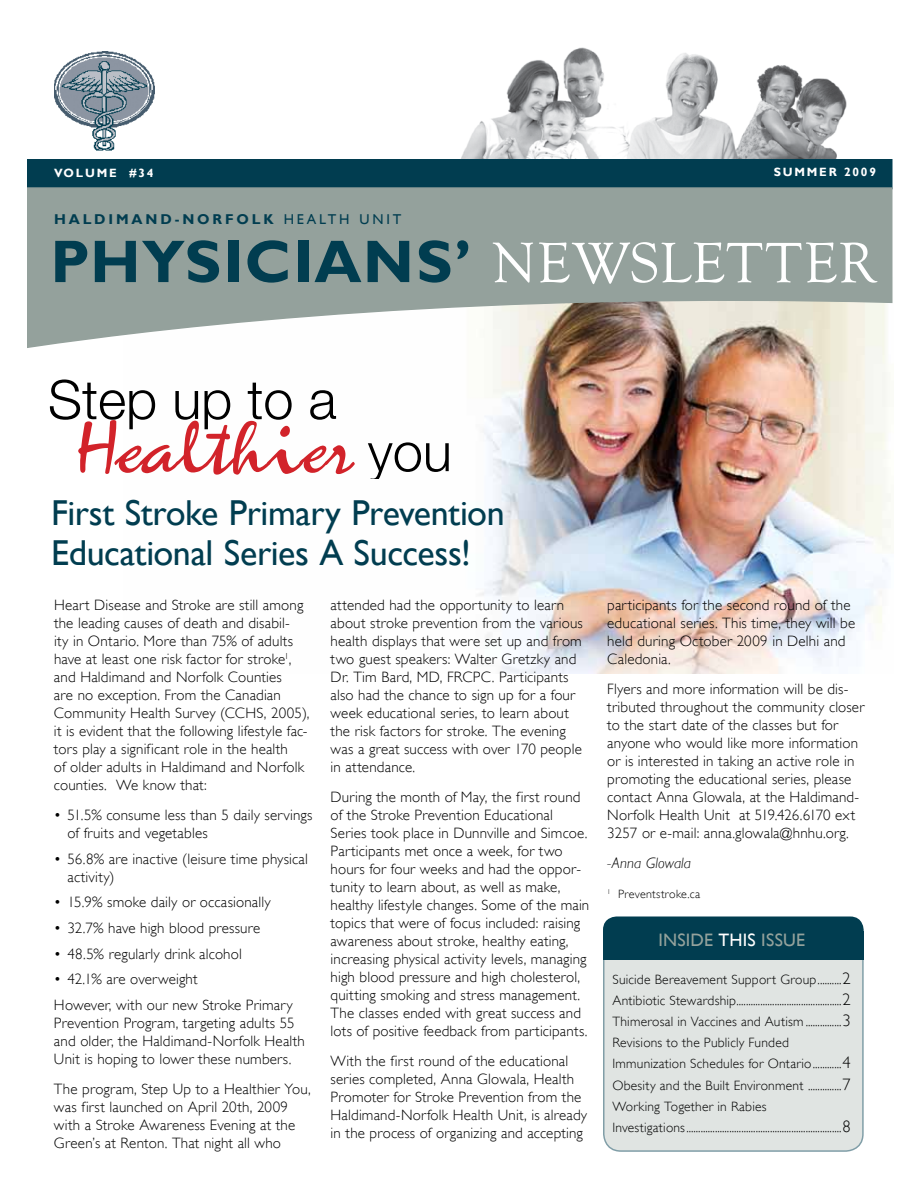
<style>
.page{position:relative;width:918px;height:1188px;background:#fff}
.page>*{position:absolute;margin:0;border:0;box-sizing:border-box;transform-origin:0 0}
.t1{font:700 60.45px "Gill Sans";letter-spacing:.015em;color:#013d50}
.t2{font:58.8px "Goudy Old Style T";letter-spacing:.015em;color:#fff}
.t3{font:36px/39.6px "Gill Sans";letter-spacing:-.015em;color:#013d50}
.t4{font:18px "Gill Sans";letter-spacing:.015em;color:#94a29c}
.t5{font:300 15px/18px "Gill Sans";letter-spacing:.01em;color:#000}
.t6{font:italic 300 15px "Gill Sans";letter-spacing:.005em;color:#000}
.t7{font:700 14.25px "Gill Sans";letter-spacing:.2em;color:#013d50}
.t8{font:300 13.5px/21.3px "Gill Sans";letter-spacing:.015em;color:#000}
.t9{font:700 12px "Gill Sans";letter-spacing:.15em;color:#fff}
.t10{font:300 12px "Gill Sans";letter-spacing:.025em;color:#000}
.s1{font-weight:400}
.s2{font-family:"Gill Sans";font-weight:700;font-size:60.45px;color:#013d50}
.s3{color:#fff}
.s4{font-size:16.5px}
</style>
<div class="page">
<img style="left:461px;top:47px;width:386px;height:112px">
<img style="left:370px;top:349px;width:521px;height:325px">
<div style="left:604px;top:919px;width:259px;height:232px;background:#e0e4e2;border-radius:17px"></div>
<div style="left:603px;top:918px;width:261px;height:234px;border:2px solid #013d50;border-radius:17px"></div>
<div style="left:603px;top:916px;width:261px;height:28px;background:#013d50;border-radius:14px"></div>
<div style="left:603px;top:932px;width:261px;height:28px;background:#013d50"></div>
<svg style="left:50px;top:380px;width:305px;height:95px"></svg>
<svg style="left:368px;top:442px;width:81px;height:36px"></svg>
<div style="left:27px;top:159px;width:865px;height:30px;background:#013d50"></div>
<svg style="left:27px;top:187px;width:866px;height:162px;background:#a3aca6"></svg>
<img style="left:54px;top:51px;width:100px;height:100px">
<p class="t9" style="left:54px;top:166px;width:101px">VOLUME #34</p>
<p class="t9" style="left:774px;top:165px;width:104px">S UMMER 2009</p>
<p class="t7" style="left:54px;top:211px;width:349px">HALDIMAND-NORFOLK <span class="s1">HEALTH UNIT</span></p>
<h1 class="t1" style="left:50px;top:225px;width:281px">PHYSICIAN</h1>
<h2 class="t2" style="left:416px;top:231px;width:462px"><span class="s2">S’</span> NEWSLETTER</h2>
<h3 class="t3" style="left:51px;top:494px;width:455px">First Stroke Primary Prevention<br>Educational Series A Success!</h3>
<p class="t5" style="left:54px;top:596px;width:257px">Heart Disease and Stroke are still among the leading causes of death and disabil-<br>ity in Ontario. More than 75% of adults have at least one risk factor for stroke<sup>1</sup>, and Haldimand and Norfolk Counties<br>are no exception. From the Canadian Community Health Survey (CCHS, 2005), it is evident that the following lifestyle fac&shy;tors play a significant role in the health<br>of older adults in Haldimand and Norfolk counties. We know that:</p>
<p class="t5" style="left:67px;top:806px;width:246px;text-indent:-14px">• 51.5% consume less than 5 daily servings of fruits and vegetables</p>
<p class="t5" style="left:67px;top:850px;width:242px;text-indent:-14px">• 56.8% are inactive (leisure time physical activity)</p>
<p class="t5" style="left:54px;top:893px;width:218px">• 15.9% smoke daily or occasionally</p>
<p class="t5" style="left:54px;top:919px;width:208px">• 32.7% have high blood pressure</p>
<p class="t5" style="left:54px;top:945px;width:189px">• 48.5% regularly drink alcohol</p>
<p class="t5" style="left:54px;top:966px;width:240px;line-height:25.5px">• 42.1% are overweight<br>However, with our new Stroke Primary</p>
<p class="t5" style="left:54px;top:1014px;width:252px">Prevention Program, targeting adults 55 and older, the Haldimand-Norfolk Health<br>Unit is hoping to lower these numbers.</p>
<p class="t5" style="left:54px;top:1080px;width:258px">The program, Step Up to a Healthier You, was first launched on April 20th, 2009 with a Stroke Awareness Evening at the Green’s at Renton. That night all who</p>
<p class="t5" style="left:331px;top:596px;width:254px">attended had the opportunity to learn about stroke prevention from the various health displays that were set up and from two guest speakers: Walter Gretzky and Dr. Tim Bard, MD, FRCPC. Participants also had the chance to sign up for a four week educational series, to learn about the risk factors for stroke. The evening was a great success with over 170 people in attendance.</p>
<p class="t5" style="left:331px;top:788px;width:260px">During the month of May, the first round of the Stroke Prevention Educational Series took place in Dunnville and Simcoe.<br>Participants met once a week, for two hours for four weeks and had the oppor&shy;tunity to learn about, as well as make, healthy lifestyle changes. Some of the main topics that were of focus included: raising awareness about stroke, healthy eating, increasing physical activity levels, managing high blood pressure and high cholesterol, quitting smoking and stress management.<br>The classes ended with great success and lots of positive feedback from participants.</p>
<p class="t5" style="left:331px;top:1052px;width:258px">With the first round of the educational series completed, Anna Glowala, Health Promoter for Stroke Prevention from the Haldimand-Norfolk Health Unit, is already in the process of organizing and accepting</p>
<p class="t5" style="left:607px;top:596px;width:249px">participants for the second round of the educational series. This time, they will be held during October 2009 in Delhi and Caledonia.</p>
<p class="t5" style="left:607px;top:680px;width:259px">Flyers and more information will be dis&shy;tributed throughout the community closer to the start date of the classes but for anyone who would like more information or is interested in taking an active role in promoting the educational series, please contact Anna Glowala, at the Haldimand-Norfolk Health Unit at 519.426.6170 ext 3257 or e-mail: anna.glowala@hnhu.org.</p>
<p class="t6" style="left:607px;top:855px;width:85px">-Anna Glowala</p>
<p class="t10" style="left:607px;top:887px;width:94px"><sup>1</sup> Preventstroke.ca</p>
<p class="t4" style="left:658px;top:929px;width:148px">INSIDE <span class="s3">THIS</span> ISSUE</p>
<p class="t8" style="left:612px;top:968px;width:240px">Suicide Bereavement Support Group..........<span class="s4">2<br></span>Antibiotic Stewardship............................................<span class="s4">2<br></span>Thimerosal in Vaccines and Autism ...............<span class="s4">3<br></span>Revisions to the Publicly Funded Immunization Schedules for Ontario............<span class="s4">4<br></span>Obesity and the Built Environment ..............<span class="s4">7<br></span>Working Together in Rabies Investigations.................................................................<span class="s4">8</span></p>
</div>
